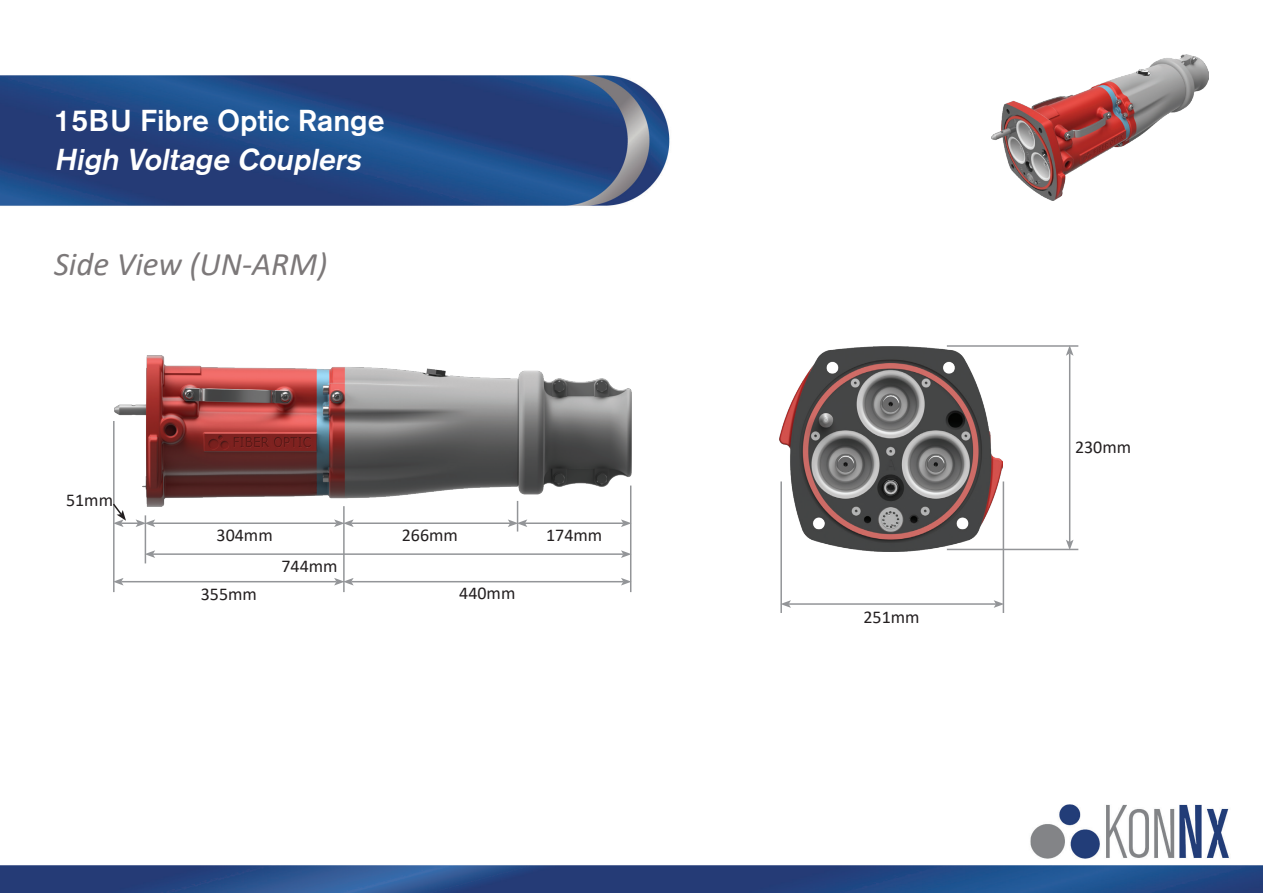
<style>
.page{position:relative;width:1263px;height:893px;background:#fff}
.page>*{position:absolute;margin:0;border:0;box-sizing:border-box;transform-origin:0 0}
.t1{font:italic 33px "Calibri";color:#7c7879}
.t2{font:500 30px "Akzidenz Grotesk BE";color:#fff}
.t3{font:italic 500 30px "Akzidenz Grotesk BE";color:#fff}
.t4{font:18px "Calibri";color:#231f20}
</style>
<div class="page">
<img style="left:0;top:75px;width:1263px;height:818px">
<img style="left:115px;top:356px;width:516px;height:150px">
<hr style="left:789px;top:603px;width:207px;height:2px;background:#939598">
<svg style="left:994px;top:600px;width:9px;height:8px"></svg>
<svg style="left:782px;top:600px;width:9px;height:8px"></svg>
<hr style="left:780px;top:481px;width:2px;height:132px;background:#939598">
<hr style="left:1003px;top:481px;width:1px;height:132px;background:#939598">
<hr style="left:947px;top:549px;width:131px;height:1px;background:#939598">
<hr style="left:947px;top:345px;width:131px;height:2px;background:#939598">
<hr style="left:1069px;top:353px;width:1px;height:189px;background:#939598">
<svg style="left:1066px;top:540px;width:7px;height:9px"></svg>
<svg style="left:1066px;top:345px;width:7px;height:11px"></svg>
<hr style="left:113px;top:421px;width:2px;height:171px;background:#939598">
<hr style="left:343px;top:506px;width:2px;height:86px;background:#939598">
<hr style="left:630px;top:486px;width:1px;height:106px;background:#939598">
<hr style="left:153px;top:522px;width:183px;height:2px;background:#939598">
<hr style="left:351px;top:522px;width:159px;height:2px;background:#939598">
<svg style="left:334px;top:519px;width:20px;height:8px"></svg>
<hr style="left:525px;top:522px;width:98px;height:2px;background:#939598">
<svg style="left:621px;top:519px;width:9px;height:8px"></svg>
<svg style="left:508px;top:519px;width:19px;height:8px"></svg>
<hr style="left:153px;top:553px;width:470px;height:2px;background:#939598">
<svg style="left:621px;top:550px;width:9px;height:8px"></svg>
<svg style="left:146px;top:550px;width:9px;height:8px"></svg>
<hr style="left:351px;top:581px;width:272px;height:1px;background:#939598">
<svg style="left:621px;top:578px;width:9px;height:7px"></svg>
<hr style="left:121px;top:581px;width:215px;height:1px;background:#939598">
<svg style="left:334px;top:578px;width:20px;height:7px"></svg>
<svg style="left:114px;top:578px;width:10px;height:7px"></svg>
<hr style="left:517px;top:501px;width:1px;height:30px;background:#939598">
<hr style="left:145px;top:515px;width:1px;height:48px;background:#939598">
<svg style="left:111px;top:502px;width:44px;height:25px"></svg>
<img style="left:779px;top:346px;width:224px;height:205px">
<img style="left:992px;top:54px;width:217px;height:146px">
<h2 class="t2" style="left:54px;top:102px;width:332px">15BU Fibre Optic Range</h2>
<h2 class="t3" style="left:54px;top:141px;width:315px">High Voltage Couplers</h2>
<h1 class="t1" style="left:54px;top:242px;width:275px">Side View (UN-ARM)</h1>
<p class="t4" style="left:66px;top:488px;width:49px">51mm</p>
<p class="t4" style="left:217px;top:522px;width:58px">304mm</p>
<p class="t4" style="left:402px;top:522px;width:58px">266mm</p>
<p class="t4" style="left:281px;top:554px;width:58px">744mm</p>
<p class="t4" style="left:201px;top:581px;width:58px">355mm</p>
<p class="t4" style="left:459px;top:580px;width:58px">440mm</p>
<p class="t4" style="left:546px;top:522px;width:58px">174mm</p>
<p class="t4" style="left:863px;top:604px;width:58px">251mm</p>
<p class="t4" style="left:1075px;top:434px;width:58px">230mm</p>
</div>
